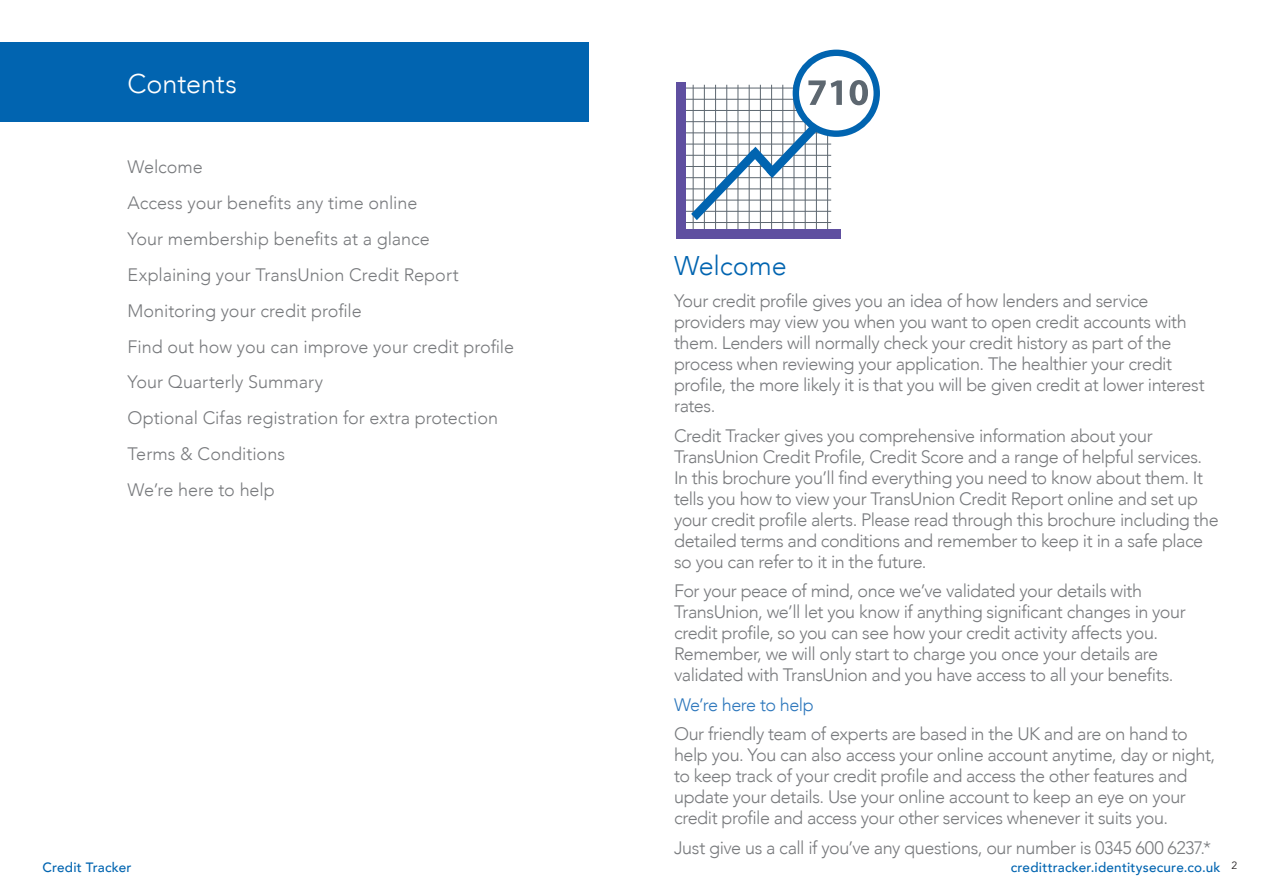
<style>
.page{position:relative;width:1263px;height:893px;background:#fff}
.page>*{position:absolute;margin:0;border:0;box-sizing:border-box;transform-origin:0 0}
.t1{font:300 27px "Avenir";color:#fff}
.t2{font:300 27px "Avenir";letter-spacing:-.005em;color:#0164b0}
.t3{font:300 18px/21px "Avenir";letter-spacing:-.025em;color:#787a7d}
.t4{font:300 18px/35.8px "Avenir";color:#787a7d}
.t5{font:300 18px "Avenir";letter-spacing:-.03em;color:#2d77bc}
.t6{font:500 13.5px "Avenir";letter-spacing:.015em;color:#0164b0}
</style>
<div class="page">
<div style="left:0;top:43px;width:589px;height:79px;background:#0164b0"></div>
<hr style="left:693px;top:85px;width:1px;height:152px;background:#5d6770">
<hr style="left:704px;top:85px;width:1px;height:152px;background:#5d6770">
<hr style="left:715px;top:85px;width:1px;height:152px;background:#5d6770">
<hr style="left:726px;top:85px;width:1px;height:152px;background:#5d6770">
<hr style="left:737px;top:85px;width:1px;height:152px;background:#5d6770">
<hr style="left:749px;top:85px;width:1px;height:152px;background:#5d6770">
<hr style="left:760px;top:85px;width:1px;height:152px;background:#5d6770">
<hr style="left:771px;top:85px;width:1px;height:152px;background:#5d6770">
<hr style="left:782px;top:85px;width:1px;height:152px;background:#5d6770">
<hr style="left:794px;top:85px;width:1px;height:152px;background:#5d6770">
<hr style="left:805px;top:85px;width:1px;height:152px;background:#5d6770">
<hr style="left:816px;top:85px;width:1px;height:152px;background:#5d6770">
<hr style="left:827px;top:85px;width:1px;height:152px;background:#5d6770">
<hr style="left:679px;top:88px;width:152px;height:1px;background:#5d6770">
<hr style="left:679px;top:99px;width:152px;height:1px;background:#5d6770">
<hr style="left:679px;top:110px;width:152px;height:1px;background:#5d6770">
<hr style="left:679px;top:121px;width:152px;height:1px;background:#5d6770">
<hr style="left:679px;top:132px;width:152px;height:1px;background:#5d6770">
<hr style="left:679px;top:144px;width:152px;height:1px;background:#5d6770">
<hr style="left:679px;top:155px;width:152px;height:1px;background:#5d6770">
<hr style="left:679px;top:166px;width:152px;height:1px;background:#5d6770">
<hr style="left:679px;top:177px;width:152px;height:1px;background:#5d6770">
<hr style="left:679px;top:188px;width:152px;height:1px;background:#5d6770">
<hr style="left:679px;top:200px;width:152px;height:1px;background:#5d6770">
<hr style="left:679px;top:211px;width:152px;height:1px;background:#5d6770">
<hr style="left:679px;top:222px;width:152px;height:1px;background:#5d6770">
<div style="left:676px;top:83px;width:9px;height:156px;background:#5f4fa0"></div>
<div style="left:676px;top:230px;width:165px;height:9px;background:#5f4fa0"></div>
<svg style="left:796px;top:53px;width:81px;height:81px"></svg>
<div style="left:793px;top:50px;width:87px;height:87px;border:6px solid #0164b0;border-radius:50%"></div>
<svg style="left:691px;top:80px;width:151px;height:140px"></svg>
<svg style="left:850px;top:80px;width:18px;height:25px"></svg>
<h1 class="t1" style="left:128px;top:67px;width:111px">Contents</h1>
<p class="t4" style="left:128px;top:149px;width:388px">Welcome<br>Access your benefits any time online<br>Your membership benefits at a glance<br>Explaining your TransUnion Credit Report<br>Monitoring your credit profile<br>Find out how you can improve your credit profile<br>Your Quarterly Summary<br>Optional Cifas registration for extra protection<br>Terms &amp; Conditions<br>We’re here to help</p>
<h1 class="t2" style="left:674px;top:250px;width:114px">Welcome</h1>
<p class="t3" style="left:674px;top:290px;width:532px">Your credit profile gives you an idea of how lenders and service providers may view you when you want to open credit accounts with them. Lenders will normally check your credit history as part of the process when reviewing your application. The healthier your credit profile, the more likely it is that you will be given credit at lower interest rates.</p>
<p class="t3" style="left:674px;top:425px;width:546px">Credit Tracker gives you comprehensive information about your TransUnion Credit Profile, Credit Score and a range of helpful services.<br>In this brochure you’ll find everything you need to know about them. It tells you how to view your TransUnion Credit Report online and set up your credit profile alerts. Please read through this brochure including the detailed terms and conditions and remember to keep it in a safe place so you can refer to it in the future.</p>
<p class="t3" style="left:674px;top:580px;width:513px">For your peace of mind, once we’ve validated your details with TransUnion, we’ll let you know if anything significant changes in your credit profile, so you can see how your credit activity affects you.<br>Remember, we will only start to charge you once your details are validated with TransUnion and you have access to all your benefits.</p>
<p class="t5" style="left:674px;top:694px;width:141px">We’re here to help</p>
<p class="t3" style="left:674px;top:723px;width:543px">Our friendly team of experts are based in the UK and are on hand to help you. You can also access your online account anytime, day or night, to keep track of your credit profile and access the other features and update your details. Use your online account to keep an eye on your credit profile and access your other services whenever it suits you.</p>
<p class="t3" style="left:674px;top:837px;width:539px">Just give us a call if you’ve any questions, our number is 0345 600 6237.*</p>
<p class="t6" style="left:43px;top:856px;width:90px">Credit Tracker</p>
<p class="t6" style="left:1011px;top:856px;width:228px">credittracker.identitysecure.co.uk <sup>2</sup></p>
</div>
